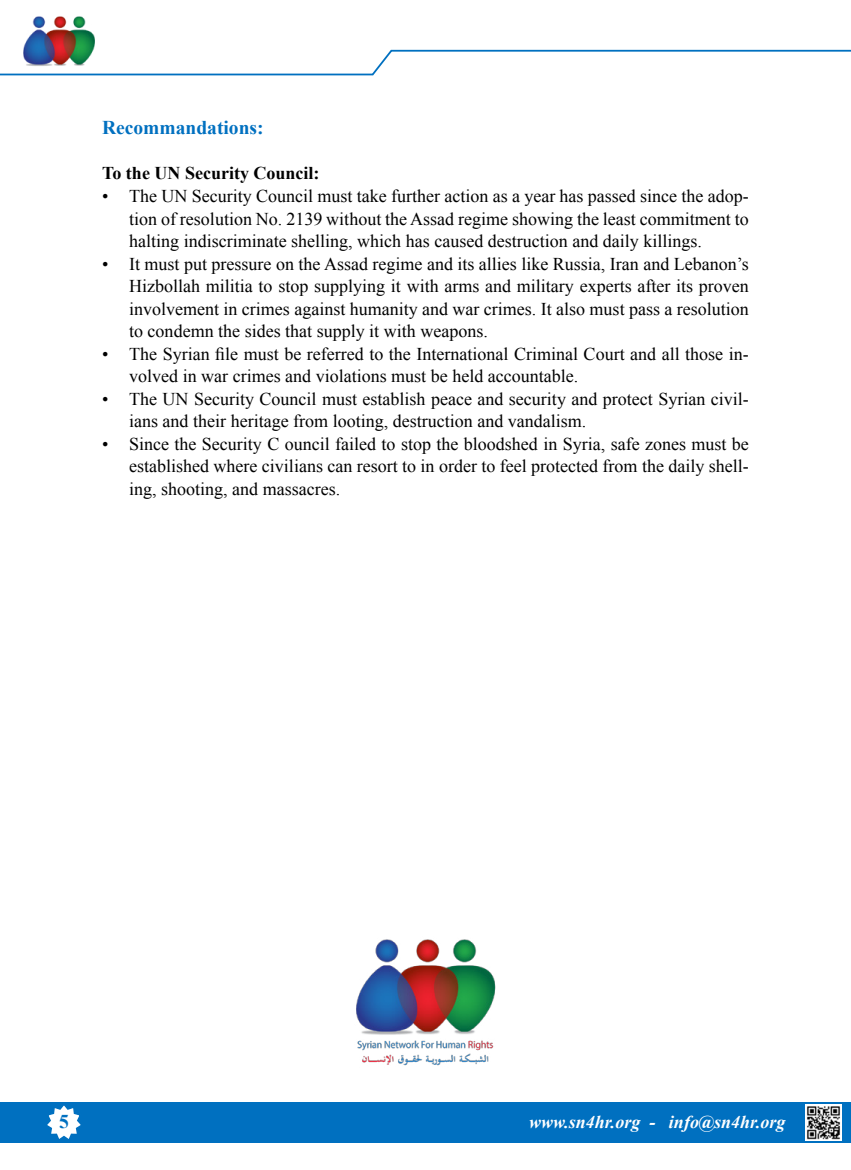
<style>
.page{position:relative;width:851px;height:1170px;background:#fff}
.page>*{position:absolute;margin:0;border:0;box-sizing:border-box;transform-origin:0 0}
.t1{font:700 19.5px "Times New Roman";color:#0070c0}
.t2{font:18px/22.5px "Times New Roman";color:#000}
.t3{font:italic 700 18px "Times New Roman";color:#fff}
.t4{font:700 18px "Times New Roman";color:#000}
</style>
<div class="page">
<img style="left:23px;top:16px;width:72px;height:33px">
<div style="left:0;top:1101px;width:850px;height:41px;background:#0070c0"></div>
<svg style="left:44px;top:1101px;width:40px;height:38px"></svg>
<svg style="left:0;top:49px;width:850px;height:27px"></svg>
<img style="left:805px;top:1104px;width:36px;height:36px">
<img style="left:356px;top:939px;width:140px;height:127px">
<p class="t1" style="left:102px;top:114px;width:163px">Recommandations:</p>
<p class="t4" style="left:102px;top:161px;width:219px">To the UN Security Council:</p>
<p class="t2" style="left:129px;top:207px;width:621px">tion of resolution No. 2139 without the Assad regime showing the least commitment to</p>
<p class="t2" style="left:129px;top:184px;width:621px">The UN Security Council must take further action as a year has passed since the adop-</p>
<p class="t2" style="left:102px;top:184px;width:8px">•</p>
<p class="t2" style="left:102px;top:252px;width:8px">•</p>
<p class="t2" style="left:129px;top:229px;width:621px">halting indiscriminate shelling, which has caused destruction and daily killings.<br>It must put pressure on the Assad regime and its allies like Russia, Iran and Lebanon s’</p>
<p class="t2" style="left:102px;top:342px;width:8px">•</p>
<p class="t2" style="left:129px;top:274px;width:621px;text-align:justify">Hizbollah militia to stop supplying it with arms and military experts after its proven involvement in crimes against humanity and war crimes It. also must pass a resolution to condemn the sides that supply it with weapons.</p>
<p class="t2" style="left:129px;top:364px;width:450px">volved in war crimes and violations must be held accountable.</p>
<p class="t2" style="left:129px;top:342px;width:621px">The Syrian file must be referred to the International Criminal Court and all those in-</p>
<p class="t2" style="left:102px;top:387px;width:8px">•</p>
<p class="t2" style="left:129px;top:387px;width:621px">The UN Security Council must establish peace and security and protect Syrian civil-</p>
<p class="t2" style="left:129px;top:409px;width:458px">ians and their heritage from looting, destruction and vandalism.</p>
<p class="t2" style="left:102px;top:432px;width:8px">•</p>
<p class="t2" style="left:129px;top:432px;width:621px">Since the Security C ouncil failed to stop the bloodshed in Syria, safe zones must be</p>
<p class="t2" style="left:129px;top:454px;width:621px">established where civilians can resort to in order to feel protected from the daily shell-</p>
<p class="t2" style="left:129px;top:477px;width:212px">ing, shooting, and massacres.</p>
<p class="t1" style="left:59px;top:1107px;width:11px">5</p>
<p class="t3" style="left:529px;top:1108px;width:113px">www.sn4hr.org</p>
<p class="t3" style="left:649px;top:1108px;width:7px">-</p>
<p class="t3" style="left:669px;top:1108px;width:118px">info@sn4hr.org</p>
</div>
